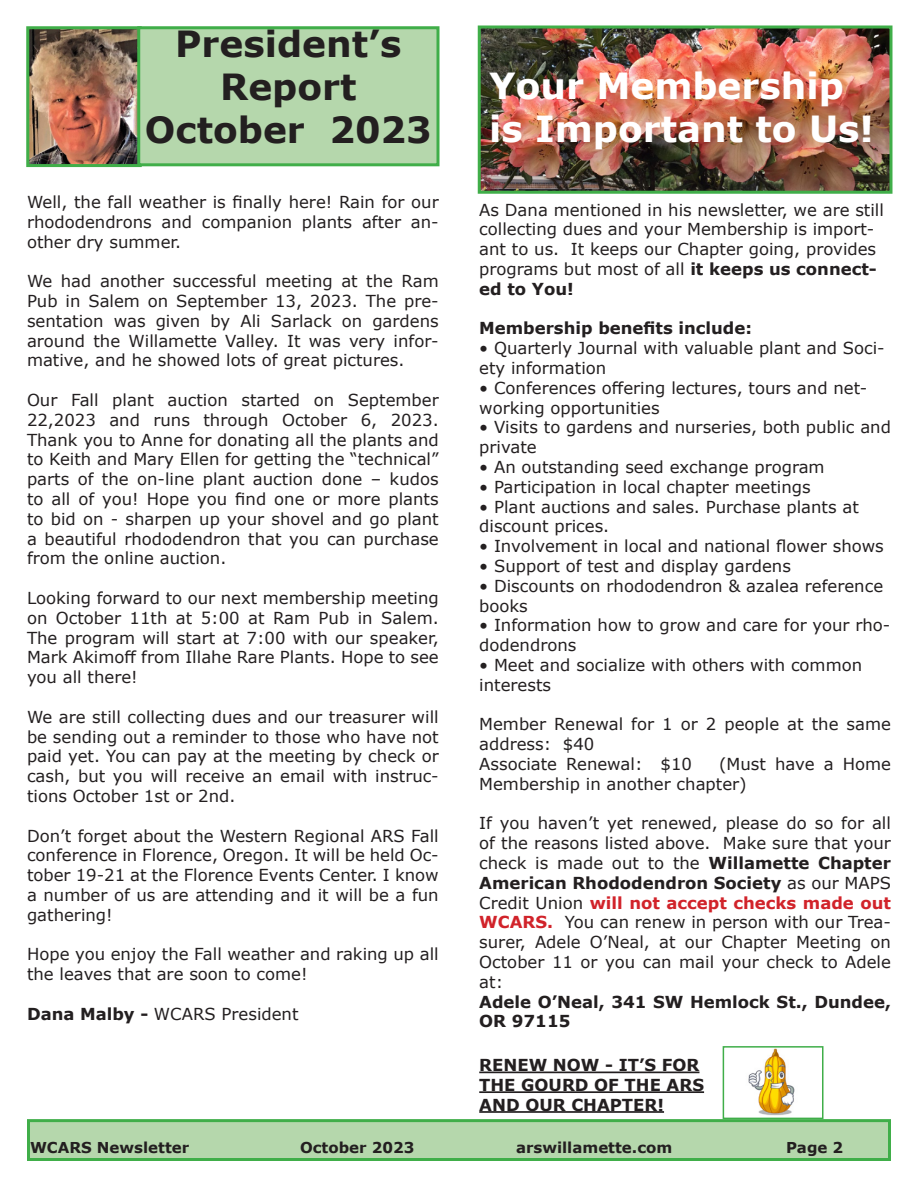
<style>
.page{position:relative;width:918px;height:1188px;background:#fff}
.page>*{position:absolute;margin:0;border:0;box-sizing:border-box;transform-origin:0 0}
.t1{font:700 36px/43.2px "Verdana";color:#fff}
.t2{font:700 36px "Verdana";color:#231f20}
.t3{font:16.5px/19.8px "Verdana";color:#231f20}
.t4{font:700 16.5px/19.8px "Verdana";color:#231f20}
.t5{font:700 15px "Verdana";color:#231f20}
.s1{font-weight:700}
.s2{font-weight:700;color:#d1232a}
</style>
<div class="page">
<div style="left:28px;top:1121px;width:862px;height:39px;background:#b5d7ac"></div>
<div style="left:27px;top:1119px;width:864px;height:42px;border:3px solid #40ae49"></div>
<img style="left:30px;top:30px;width:107px;height:133px">
<div style="left:26px;top:26px;width:116px;height:141px;border:3px solid #40ae49"></div>
<div style="left:139px;top:28px;width:299px;height:137px;background:#b5d7ac"></div>
<div style="left:137px;top:26px;width:303px;height:140px;border:3px solid #40ae49"></div>
<img style="left:482px;top:30px;width:406px;height:160px">
<div style="left:478px;top:26px;width:414px;height:168px;border:3px solid #40ae49"></div>
<hr style="left:479px;top:1072px;width:221px;height:1px;background:#231f20">
<hr style="left:479px;top:1091px;width:225px;height:2px;background:#231f20">
<hr style="left:479px;top:1111px;width:185px;height:2px;background:#231f20">
<img style="left:748px;top:1049px;width:47px;height:67px">
<div style="left:723px;top:1046px;width:101px;height:73px;border:2px solid #40ae49"></div>
<p class="t2" style="left:175px;top:18px;width:228px">President’s</p>
<p class="t2" style="left:220px;top:61px;width:138px">Report</p>
<p class="t2" style="left:145px;top:105px;width:288px">October 2023</p>
<p class="t3" style="left:27px;top:192px;width:413px;text-align:justify">Well, the fall weather is finally here! Rain for our rhododendrons and companion plants after an&shy;other dry summer.</p>
<p class="t3" style="left:27px;top:271px;width:413px;text-align:justify">We had another successful meeting at the Ram Pub in Salem on September 13, 2023. The pre&shy;sentation was given by Ali Sarlack on gardens around the Willamette Valley. It was very infor&shy;mative, and he showed lots of great pictures.</p>
<p class="t3" style="left:27px;top:390px;width:413px;text-align:justify">Our Fall plant auction started on September 22,2023 and runs through October 6, 2023.<br>Thank you to Anne for donating all the plants and to Keith and Mary Ellen for getting the “technical” parts of the on-line plant auction done – kudos to all of you! Hope you find one or more plants to bid on - sharpen up your shovel and go plant a beautiful rhododendron that you can purchase from the online auction.</p>
<p class="t3" style="left:27px;top:588px;width:413px;text-align:justify">Looking forward to our next membership meeting on October 11th at 5:00 at Ram Pub in Salem.<br>The program will start at 7:00 with our speaker, Mark Akimoff from Illahe Rare Plants. Hope to see you all there!</p>
<p class="t3" style="left:27px;top:707px;width:413px;text-align:justify">We are still collecting dues and our treasurer will be sending out a reminder to those who have not paid yet. You can pay at the meeting by check or cash, but you will receive an email with instruc&shy;tions October 1st or 2nd.</p>
<p class="t3" style="left:27px;top:826px;width:413px;text-align:justify">Don’t forget about the Western Regional ARS Fall conference in Florence, Oregon. It will be held Oc&shy;tober 19-21 at the Florence Events Center. I know a number of us are attending and it will be a fun gathering!</p>
<p class="t3" style="left:27px;top:944px;width:413px">Hope you enjoy the Fall weather and raking up all the leaves that are soon to come!</p>
<p class="t3" style="left:27px;top:1004px;width:273px"><span class="s1">Dana Malby -</span> WCARS President</p>
<p class="t1" style="left:489px;top:63px;width:386px">Your Membership is Important to Us!</p>
<p class="t3" style="left:479px;top:200px;width:406px">As Dana mentioned in his newsletter, we are still collecting dues and your Membership is import&shy;ant to us. It keeps our Chapter going, provides programs but most of all <span class="s1">it keeps us connect&shy;ed to You!</span></p>
<p class="t4" style="left:479px;top:318px;width:274px">Membership benefits include:</p>
<p class="t3" style="left:479px;top:338px;width:407px">• Quarterly Journal with valuable plant and Soci&shy;ety information</p>
<p class="t3" style="left:479px;top:378px;width:390px">• Conferences offering lectures, tours and net&shy;working opportunities</p>
<p class="t3" style="left:479px;top:417px;width:413px">• Visits to gardens and nurseries, both public and private</p>
<p class="t3" style="left:479px;top:457px;width:347px">• An outstanding seed exchange program</p>
<p class="t3" style="left:479px;top:477px;width:333px">• Participation in local chapter meetings</p>
<p class="t3" style="left:479px;top:497px;width:381px">• Plant auctions and sales. Purchase plants at discount prices.</p>
<p class="t3" style="left:479px;top:536px;width:406px">• Involvement in local and national flower shows</p>
<p class="t3" style="left:479px;top:556px;width:313px">• Support of test and display gardens</p>
<p class="t3" style="left:479px;top:576px;width:405px">• Discounts on rhododendron &amp; azalea reference books</p>
<p class="t3" style="left:479px;top:615px;width:413px">• Information how to grow and care for your rho&shy;dodendrons</p>
<p class="t3" style="left:479px;top:655px;width:384px">• Meet and socialize with others with common interests</p>
<p class="t3" style="left:479px;top:714px;width:413px">Member Renewal for 1 or 2 people at the same address: $40</p>
<p class="t3" style="left:479px;top:754px;width:214px">Associate Renewal: $10</p>
<p class="t3" style="left:479px;top:754px;width:413px;text-indent:240px">(Must have a Home<br>Membership in another chapter)</p>
<p class="t3" style="left:479px;top:813px;width:413px;text-align:justify">If you haven’t yet renewed, please do so for all of the reasons listed above. Make sure that your check is made out to the <span class="s1">Willamette Chapter American Rhododendron Society</span> as our MAPS Credit Union <span class="s2">will not accept checks made out WCARS.</span> You can renew in person with our Trea&shy;surer, Adele O’Neal, at our Chapter Meeting on October 11 or you can mail your check to Adele at:</p>
<p class="t4" style="left:479px;top:991px;width:413px">Adele O’Neal, 341 SW Hemlock St., Dundee,<br>OR 97115</p>
<p class="t4" style="left:479px;top:1055px;width:222px">RENEW NOW - IT’S FOR</p>
<p class="t4" style="left:479px;top:1075px;width:226px">THE GOURD OF THE ARS</p>
<p class="t4" style="left:479px;top:1095px;width:186px">AND OUR CHAPTER!</p>
<p class="t5" style="left:30px;top:1137px;width:161px">WCARS Newsletter</p>
<p class="t5" style="left:300px;top:1137px;width:116px">October 2023</p>
<p class="t5" style="left:516px;top:1137px;width:158px">arswillamette.com</p>
<p class="t5" style="left:786px;top:1137px;width:59px">Page 2</p>
</div>
